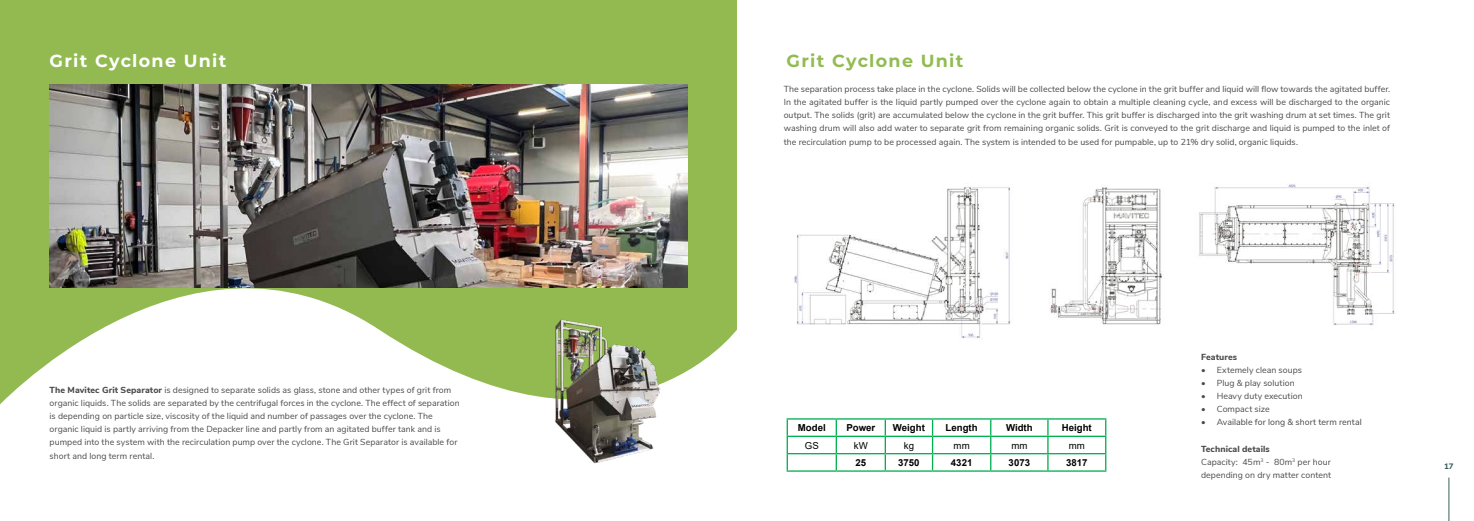
<style>
.page{position:relative;width:1474px;height:521px;background:#fff}
.page>*{position:absolute;margin:0;border:0;box-sizing:border-box;transform-origin:0 0}
.t1{font:700 17.5px "Montserrat";letter-spacing:.075em;color:#fff}
.t2{font:700 17.5px "Montserrat";letter-spacing:.075em;color:#92bc51}
.t3{font:700 9.62px "Arial";color:#000}
.t4{font:9.62px "Arial";color:#000}
.t5{font:8.75px/13.1px "Nunito Sans";letter-spacing:.005em;color:#4a4a49}
.t6{font:8.75px "Nunito Sans";letter-spacing:.005em;color:#454544}
.t7{font:800 8.75px "Nunito Sans";letter-spacing:.01em;color:#4a4a49}
.t8{font:800 7.88px "Nunito Sans";color:#3a605a}
.s1{font-weight:800}
</style>
<div class="page">
<img style="left:794px;top:184px;width:601px;height:154px">
<svg style="left:0;top:0;width:737px;height:405px;fill:#92ba51"></svg>
<img style="left:50px;top:85px;width:637px;height:202px">
<img style="left:539px;top:314px;width:125px;height:150px">
<hr style="left:786px;top:418px;width:50px;height:2px;background:#00b050">
<hr style="left:836px;top:418px;width:49px;height:2px;background:#00b050">
<hr style="left:885px;top:418px;width:47px;height:2px;background:#00b050">
<hr style="left:932px;top:418px;width:58px;height:2px;background:#00b050">
<hr style="left:990px;top:418px;width:57px;height:2px;background:#00b050">
<hr style="left:1047px;top:418px;width:59px;height:2px;background:#00b050">
<hr style="left:786px;top:436px;width:50px;height:1px;background:#00b050">
<hr style="left:836px;top:436px;width:49px;height:1px;background:#00b050">
<hr style="left:885px;top:436px;width:47px;height:1px;background:#00b050">
<hr style="left:932px;top:436px;width:58px;height:1px;background:#00b050">
<hr style="left:990px;top:436px;width:57px;height:1px;background:#00b050">
<hr style="left:1047px;top:436px;width:59px;height:1px;background:#00b050">
<hr style="left:786px;top:453px;width:50px;height:1px;background:#00b050">
<hr style="left:836px;top:453px;width:49px;height:1px;background:#00b050">
<hr style="left:885px;top:453px;width:47px;height:1px;background:#00b050">
<hr style="left:932px;top:453px;width:58px;height:1px;background:#00b050">
<hr style="left:990px;top:453px;width:57px;height:1px;background:#00b050">
<hr style="left:1047px;top:453px;width:59px;height:1px;background:#00b050">
<hr style="left:786px;top:470px;width:50px;height:2px;background:#00b050">
<hr style="left:836px;top:470px;width:49px;height:2px;background:#00b050">
<hr style="left:885px;top:470px;width:47px;height:2px;background:#00b050">
<hr style="left:932px;top:470px;width:58px;height:2px;background:#00b050">
<hr style="left:990px;top:470px;width:57px;height:2px;background:#00b050">
<hr style="left:1047px;top:470px;width:59px;height:2px;background:#00b050">
<svg style="left:786px;top:420px;width:2px;height:50px"></svg>
<svg style="left:835px;top:420px;width:2px;height:50px"></svg>
<svg style="left:884px;top:420px;width:2px;height:50px"></svg>
<svg style="left:931px;top:420px;width:2px;height:50px"></svg>
<svg style="left:990px;top:420px;width:1px;height:50px"></svg>
<svg style="left:1047px;top:420px;width:1px;height:50px"></svg>
<svg style="left:1105px;top:420px;width:1px;height:50px"></svg>
<hr style="left:1448px;top:477px;width:1px;height:44px;background:#3a605a">
<h1 class="t1" style="left:50px;top:48px;width:178px">Grit Cyclone Unit</h1>
<h1 class="t2" style="left:786px;top:48px;width:178px">Grit Cyclone Unit</h1>
<p class="t5" style="left:783px;top:82px;width:608px;text-align:justify">The separation process take place in the cyclone. Solids will be collected below the cyclone in the grit buffer and liquid will flow towards the agitated buffer.<br>In the agitated buffer is the liquid partly pumped over the cyclone again to obtain a multiple cleaning cycle, and excess will be discharged to the organic output. The solids (grit) are accumulated below the cyclone in the grit buffer. This grit buffer is discharged into the grit washing drum at set times. The grit washing drum will also add water to separate grit from remaining organic solids. Grit is conveyed to the grit discharge and liquid is pumped to the inlet of the recirculation pump to be processed again. The system is intended to be used for pumpable, up to 21% dry solid, organic liquids.</p>
<p class="t5" style="left:50px;top:383px;width:411px"><span class="s1">The Mavitec Grit Separator</span> is designed to separate solids as glass, stone and other types of grit from organic liquids. The solids are separated by the centrifugal forces in the cyclone. The effect of separation is depending on particle size, viscosity of the liquid and number of passages over the cyclone. The organic liquid is partly arriving from the Depacker line and partly from an agitated buffer tank and is pumped into the system with the recirculation pump over the cyclone. The Grit Separator is available for short and long term rental.</p>
<p class="t3" style="left:798px;top:421px;width:29px">Model</p>
<p class="t3" style="left:846px;top:421px;width:30px">Power</p>
<p class="t3" style="left:893px;top:421px;width:33px">Weight</p>
<p class="t3" style="left:945px;top:421px;width:34px">Length</p>
<p class="t3" style="left:1006px;top:421px;width:28px">Width</p>
<p class="t3" style="left:1061px;top:421px;width:31px">Height</p>
<p class="t4" style="left:804px;top:438px;width:15px">GS</p>
<p class="t4" style="left:853px;top:438px;width:15px">kW</p>
<p class="t4" style="left:903px;top:438px;width:12px">kg</p>
<p class="t4" style="left:953px;top:438px;width:18px">mm</p>
<p class="t4" style="left:1011px;top:438px;width:18px">mm</p>
<p class="t4" style="left:1068px;top:438px;width:18px">mm</p>
<p class="t3" style="left:855px;top:456px;width:12px">25</p>
<p class="t3" style="left:898px;top:456px;width:23px">3750</p>
<p class="t3" style="left:951px;top:456px;width:23px">4321</p>
<p class="t3" style="left:1008px;top:456px;width:23px">3073</p>
<p class="t3" style="left:1066px;top:456px;width:23px">3817</p>
<p class="t7" style="left:1200px;top:350px;width:38px">Features</p>
<p class="t5" style="left:1200px;top:363px;width:102px">• Extemely clean soups</p>
<p class="t5" style="left:1200px;top:376px;width:95px">• Plug &amp; play solution</p>
<p class="t5" style="left:1200px;top:389px;width:103px">• Heavy duty execution</p>
<p class="t5" style="left:1200px;top:402px;width:70px">• Compact size</p>
<p class="t6" style="left:1200px;top:416px;width:162px">• Available for long &amp; short term rental</p>
<p class="t5" style="left:1200px;top:441px;width:131px"><span class="s1">Technical details<br></span>Capacity: 45m<sup>3</sup> - 80m<sup>3</sup> per hour depending on dry matter content</p>
<p class="t8" style="left:1444px;top:461px;width:11px">17</p>
</div>
